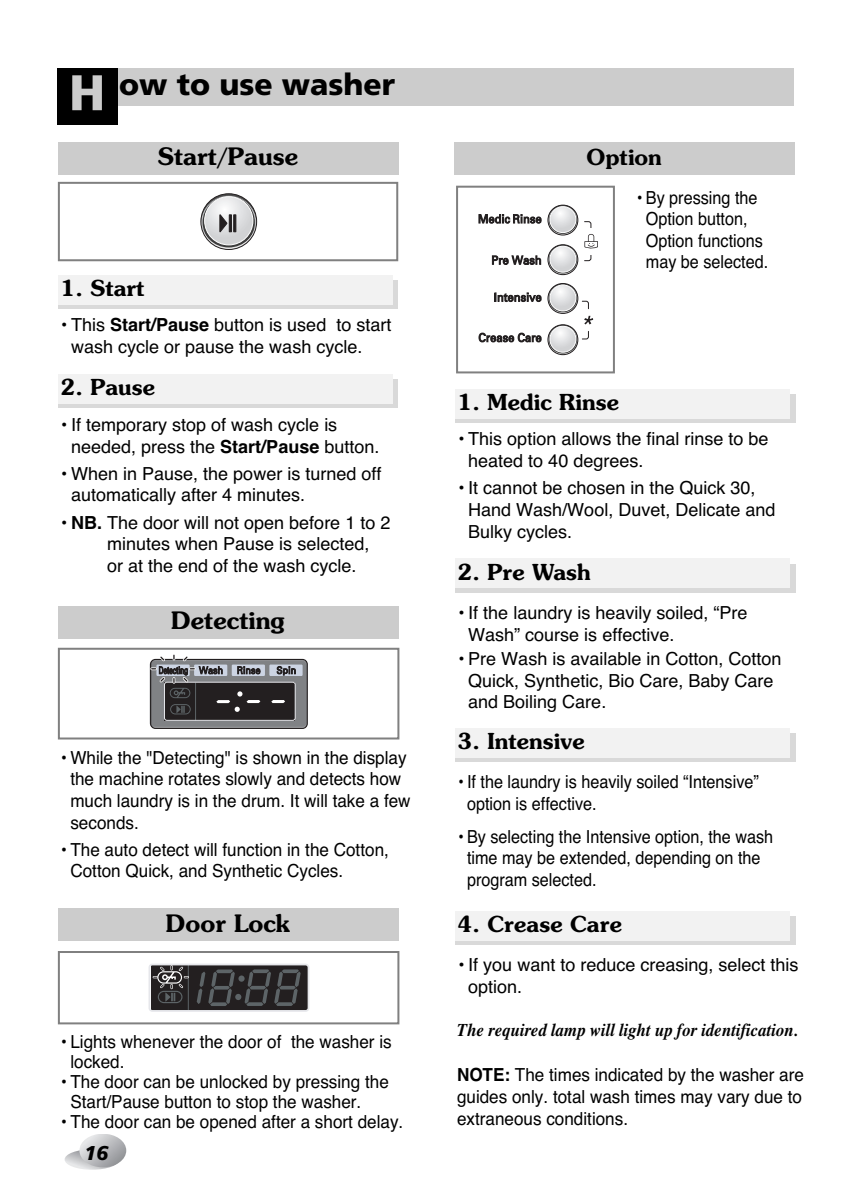
<style>
.page{position:relative;width:851px;height:1191px;background:#fff}
.page>*{position:absolute;margin:0;border:0;box-sizing:border-box;transform-origin:0 0}
.t1{font:900 30px "Frutiger";color:#000}
.t2{font:600 24px "Souvenir";color:#000}
.t3{font:600 22px "Souvenir";color:#000}
.t4{font:italic 900 20px "Frutiger";color:#000}
.t5{font:18px/21.6px "Helvetica";color:#000}
.t6{font:18px/21.6px "Helvetica";color:#000;scale:.95 1}
.t7{font:18px/21.6px "Helvetica";color:#000;scale:.9 1}
.t8{font:italic 700 18px "Times";color:#000;scale:.93 1}
.s1{font-size:50px;color:#ccc}
.s2{font-weight:700}
</style>
<div class="page">
<svg style="left:65px;top:1149px;width:54px;height:20px"></svg>
<svg style="left:79px;top:1134px;width:47px;height:33px"></svg>
<div style="left:57px;top:68px;width:736px;height:38px;background:#ccc"></div>
<div style="left:57px;top:68px;width:60px;height:57px;background:#000"></div>
<div style="left:58px;top:142px;width:340px;height:33px;background:#ccc"></div>
<div style="left:58px;top:606px;width:340px;height:33px;background:#ccc"></div>
<div style="left:58px;top:182px;width:340px;height:79px;border:2px solid #808080"></div>
<div style="left:58px;top:280px;width:339px;height:29px;background:linear-gradient(to right,#e6e6e6,#e5e5e5)"></div>
<div style="left:58px;top:275px;width:335px;height:29px;background:#f2f2f2"></div>
<div style="left:58px;top:379px;width:339px;height:29px;background:linear-gradient(to right,#e6e6e6,#e5e5e5)"></div>
<div style="left:58px;top:374px;width:335px;height:29px;background:#f2f2f2"></div>
<svg style="left:201px;top:194px;width:55px;height:55px"></svg>
<div style="left:150px;top:660px;width:157px;height:67px;background:#808285;border-radius:4px"></div>
<div style="left:150px;top:660px;width:157px;height:67px;border:1px solid #939598;border-radius:4px"></div>
<div style="left:150px;top:659px;width:158px;height:70px;border:1px solid #231f20;border-radius:5px"></div>
<div style="left:165px;top:682px;width:130px;height:38px;background:#231f20"></div>
<hr style="left:195px;top:682px;width:1px;height:38px;background:#5d6467">
<svg style="left:271px;top:700px;width:14px;height:3px"></svg>
<div style="left:164px;top:681px;width:131px;height:39px;border:1px solid #e6e7eb;border-radius:2px"></div>
<div style="left:232px;top:664px;width:33px;height:12px;background:#ccd4e3"></div>
<div style="left:269px;top:664px;width:33px;height:12px;background:#ccd4e3"></div>
<svg style="left:277px;top:666px;width:18px;height:9px"></svg>
<svg style="left:149px;top:654px;width:111px;height:60px"></svg>
<div style="left:58px;top:647px;width:341px;height:92px;border:2px solid #808080"></div>
<div style="left:58px;top:908px;width:340px;height:33px;background:#ccc"></div>
<div style="left:151px;top:964px;width:157px;height:46px;background:#231f20"></div>
<hr style="left:188px;top:965px;width:1px;height:45px;background:#5d6467">
<svg style="left:197px;top:969px;width:103px;height:37px"></svg>
<div style="left:148px;top:963px;width:161px;height:48px;border:2px solid #e6e7eb;border-radius:3px"></div>
<svg style="left:151px;top:964px;width:39px;height:39px"></svg>
<div style="left:58px;top:951px;width:341px;height:73px;border:2px solid #808080"></div>
<div style="left:454px;top:142px;width:340px;height:33px;background:#ccc"></div>
<div style="left:547px;top:324px;width:31px;height:31px;border:1px solid #231f20;border-radius:50%"></div>
<div style="left:547px;top:283px;width:31px;height:31px;border:1px solid #231f20;border-radius:50%"></div>
<svg style="left:549px;top:245px;width:28px;height:30px"></svg>
<div style="left:547px;top:244px;width:31px;height:31px;border:1px solid #231f20;border-radius:50%"></div>
<svg style="left:548px;top:205px;width:29px;height:30px"></svg>
<div style="left:547px;top:205px;width:31px;height:30px;border:1px solid #231f20;border-radius:50%"></div>
<svg style="left:584px;top:221px;width:14px;height:40px"></svg>
<svg style="left:494px;top:293px;width:47px;height:9px"></svg>
<svg style="left:478px;top:333px;width:63px;height:9px"></svg>
<svg style="left:492px;top:255px;width:49px;height:10px"></svg>
<svg style="left:478px;top:214px;width:63px;height:9px"></svg>
<svg style="left:548px;top:283px;width:45px;height:72px"></svg>
<div style="left:456px;top:186px;width:159px;height:187px;border:2px solid #808080"></div>
<div style="left:455px;top:563px;width:340px;height:29px;background:#d9d9d9"></div>
<div style="left:455px;top:558px;width:335px;height:30px;background:#f2f2f2"></div>
<div style="left:455px;top:394px;width:340px;height:29px;background:linear-gradient(to right,#e6e6e6,#e5e5e5)"></div>
<div style="left:455px;top:389px;width:335px;height:29px;background:#f2f2f2"></div>
<div style="left:455px;top:916px;width:340px;height:28px;background:linear-gradient(to right,#e6e6e6,#e5e5e5)"></div>
<div style="left:455px;top:911px;width:335px;height:29px;background:#f2f2f2"></div>
<div style="left:455px;top:733px;width:340px;height:28px;background:linear-gradient(to right,#e6e6e6,#e5e5e5)"></div>
<div style="left:455px;top:728px;width:335px;height:29px;background:#f2f2f2"></div>
<h1 class="t1" style="left:69px;top:73px;width:328px"><span class="s1">H</span> ow to use washer</h1>
<h2 class="t2" style="left:158px;top:147px;width:142px">Start/Pause</h2>
<p class="t3" style="left:60px;top:279px;width:86px">1. Start</p>
<p class="t5" style="left:71px;top:316px;width:322px;text-indent:-11px">• This <span class="s2">Start/Pause</span> button is used to start wash cycle or pause the wash cycle.</p>
<p class="t3" style="left:60px;top:378px;width:96px">2. Pause</p>
<p class="t5" style="left:71px;top:415px;width:310px;text-indent:-11px">• If temporary stop of wash cycle is needed, press the <span class="s2">Start/Pause</span> button.</p>
<p class="t5" style="left:71px;top:464px;width:312px;text-indent:-11px">• When in Pause, the power is turned off automatically after 4 minutes.</p>
<p class="t5" style="left:107px;top:513px;width:285px;text-indent:-47px">• <span class="s2">NB.</span> The door will not open before 1 to 2 minutes when Pause is selected,<br>or at the end of the wash cycle.</p>
<h2 class="t2" style="left:171px;top:611px;width:115px">Detecting</h2>
<p class="t6" style="left:70px;top:748px;width:359px;text-indent:-10px">• While the "Detecting" is shown in the display the machine rotates slowly and detects how much laundry is in the drum. It will take a few seconds.</p>
<p class="t6" style="left:70px;top:840px;width:337px;text-indent:-10px">• The auto detect will function in the Cotton,<br>Cotton Quick, and Synthetic Cycles.</p>
<h2 class="t2" style="left:166px;top:913px;width:126px">Door Lock</h2>
<p class="t6" style="left:70px;top:1033px;width:340px;line-height:20px;text-indent:-10px">• Lights whenever the door of the washer is locked.</p>
<p class="t6" style="left:70px;top:1073px;width:337px;line-height:20px;text-indent:-10px">• The door can be unlocked by pressing the<br>Start/Pause button to stop the washer.</p>
<p class="t6" style="left:60px;top:1112px;width:363px">• The door can be opened after a short delay.</p>
<p class="t4" style="left:84px;top:1145px;width:26px">16</p>
<p class="t3" style="left:586px;top:148px;width:77px">Option</p>
<p class="t7" style="left:645px;top:188px;width:138px;text-indent:-10px">• By pressing the<br>Option button,<br>Option functions may be selected.</p>
<p class="t3" style="left:457px;top:393px;width:163px">1. Medic Rinse</p>
<p class="t5" style="left:468px;top:430px;width:302px;text-indent:-11px">• This option allows the final rinse to be heated to 40 degrees.</p>
<p class="t5" style="left:468px;top:479px;width:309px;text-indent:-11px">• It cannot be chosen in the Quick 30,<br>Hand Wash/Wool, Duvet, Delicate and<br>Bulky cycles.</p>
<p class="t3" style="left:457px;top:563px;width:135px">2. Pre Wash</p>
<p class="t5" style="left:468px;top:603px;width:281px;text-indent:-11px">• If the laundry is heavily soiled, “Pre<br>Wash” course is effective.</p>
<p class="t5" style="left:468px;top:649px;width:315px;text-indent:-11px">• Pre Wash is available in Cotton, Cotton<br>Quick, Synthetic, Bio Care, Baby Care and Boiling Care.</p>
<p class="t3" style="left:457px;top:732px;width:129px">3. Intensive</p>
<p class="t7" style="left:467px;top:773px;width:326px;text-indent:-10px">• If the laundry is heavily soiled “Intensive” option is effective.</p>
<p class="t7" style="left:467px;top:827px;width:342px;text-indent:-10px">• By selecting the Intensive option, the wash time may be extended, depending on the program selected.</p>
<p class="t3" style="left:457px;top:915px;width:166px">4. Crease Care</p>
<p class="t5" style="left:468px;top:955px;width:332px;text-indent:-11px">• If you want to reduce creasing, select this option.</p>
<p class="t8" style="left:457px;top:1023px;width:367px">The required lamp will light up for identification.</p>
<p class="t6" style="left:457px;top:1066px;width:366px;text-align:justify"><span class="s2">NOTE:</span> The times indicated by the washer are guides only. total wash times may vary due to extraneous conditions.</p>
</div>
